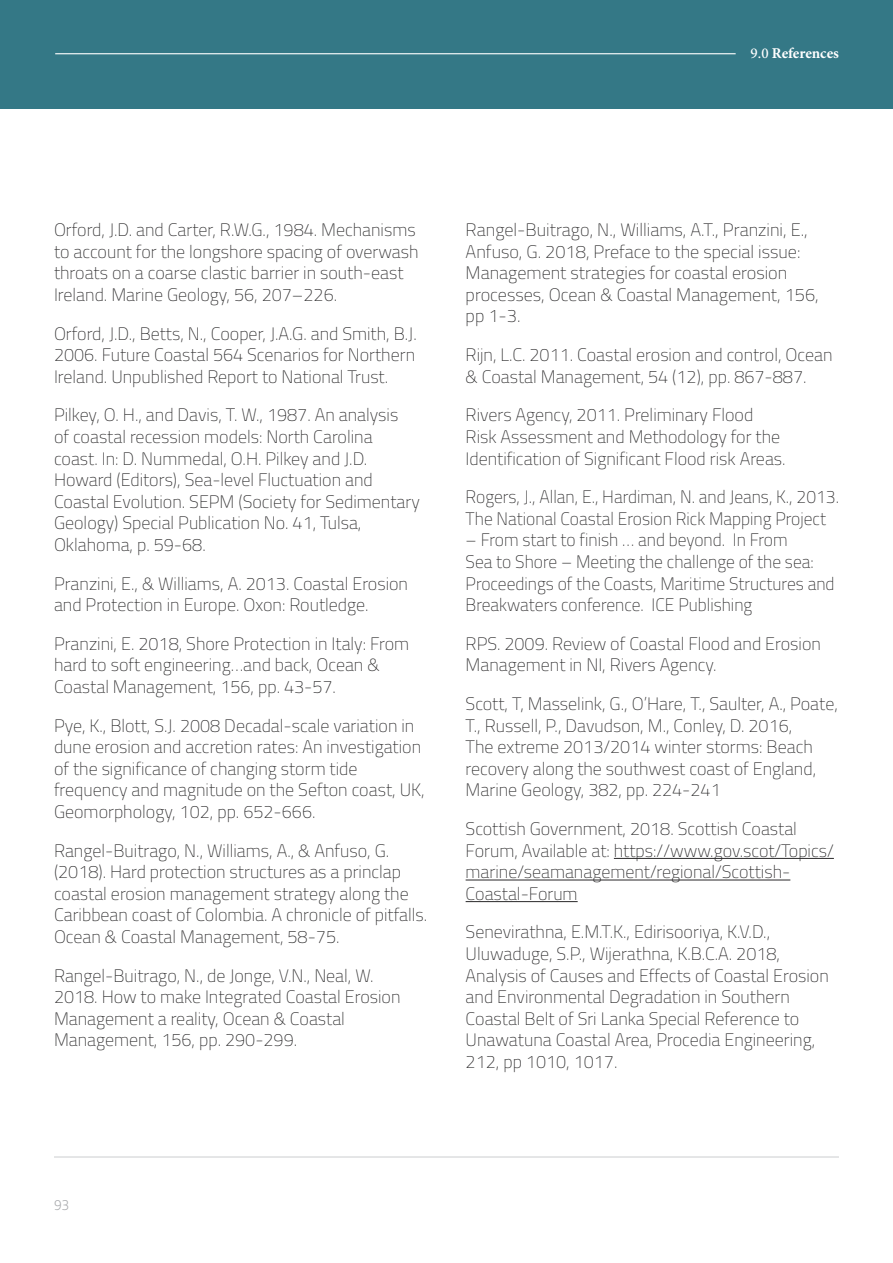
<style>
.page{position:relative;width:893px;height:1263px;background:#fff}
.page>*{position:absolute;margin:0;border:0;box-sizing:border-box;transform-origin:0 0}
.BODY{font:200 18px/21.6px "Cairo";color:#292829}
.t1{font:700 15px "Minion Pro";letter-spacing:-.005em;color:#fff}
.t2{font:200 15px "Bliss 2";color:#a7a9ac}
.s1{font-weight:500}
</style>
<div class="page">
<hr style="left:54px;top:1156px;width:785px;height:1px;background:#d1d3d4">
<div style="left:0;top:0;width:893px;height:108px;background:#347886"></div>
<hr style="left:55px;top:53px;width:681px;height:1px;background:#fff">
<hr style="left:614px;top:858px;width:220px;height:1px;background:#292829">
<hr style="left:466px;top:879px;width:324px;height:1px;background:#292829">
<hr style="left:466px;top:901px;width:112px;height:1px;background:#292829">
<p class="t1" style="left:751px;top:42px;width:90px"><span class="s1">9.0</span> References</p>
<p class="BODY" style="left:54px;top:219px;width:366px">Orford, J.D. and Carter, R.W.G., 1984. Mechanisms to account for the longshore spacing of overwash throats on a coarse clastic barrier in south-east Ireland. Marine Geology, 56, 207–226.</p>
<p class="BODY" style="left:54px;top:322px;width:364px;text-align:justify">Orford, J.D., Betts, N., Cooper, J.A.G. and Smith, B.J.<br>2006. Future Coastal 564 Scenarios for Northern Ireland. Unpublished Report to National Trust.</p>
<p class="BODY" style="left:54px;top:404px;width:367px">Pilkey, O. H., and Davis, T. W., 1987. An analysis<br>of coastal recession models: North Carolina coast. In: D. Nummedal, O.H. Pilkey and J.D.<br>Howard (Editors), Sea-level Fluctuation and Coastal Evolution. SEPM (Society for Sedimentary Geology) Special Publication No. 41, Tulsa, Oklahoma, p. 59-68.</p>
<p class="BODY" style="left:54px;top:572px;width:356px">Pranzini, E., &amp; Williams, A. 2013. Coastal Erosion and Protection in Europe. Oxon: Routledge.</p>
<p class="BODY" style="left:54px;top:633px;width:357px">Pranzini, E. 2018, Shore Protection in Italy: From hard to soft engineering…and back, Ocean &amp;<br>Coastal Management, 156, pp. 43-57.</p>
<p class="BODY" style="left:54px;top:714px;width:372px">Pye, K., Blott, S.J. 2008 Decadal-scale variation in dune erosion and accretion rates: An investigation of the significance of changing storm tide frequency and magnitude on the Sefton coast, UK, Geomorphology, 102, pp. 652-666.</p>
<p class="BODY" style="left:54px;top:839px;width:375px">Rangel-Buitrago, N., Williams, A., &amp; Anfuso, G. (2018). Hard protection structures as a princlap coastal erosion management strategy along the Caribbean coast of Colombia. A chronicle of pitfalls.<br>Ocean &amp; Coastal Management, 58-75.</p>
<p class="BODY" style="left:54px;top:964px;width:348px">Rangel-Buitrago, N., de Jonge, V.N., Neal, W.<br>2018. How to make Integrated Coastal Erosion Management a reality, Ocean &amp; Coastal Management, 156, pp. 290-299.</p>
<p class="BODY" style="left:466px;top:219px;width:355px">Rangel-Buitrago, N., Williams, A.T., Pranzini, E., Anfuso, G. 2018, Preface to the special issue:<br>Management strategies for coastal erosion processes, Ocean &amp; Coastal Management, 156, pp 1-3.</p>
<p class="BODY" style="left:466px;top:344px;width:368px">Rijn, L.C. 2011. Coastal erosion and control, Ocean &amp; Coastal Management, 54 (12), pp. 867-887.</p>
<p class="BODY" style="left:466px;top:404px;width:321px">Rivers Agency, 2011. Preliminary Flood<br>Risk Assessment and Methodology for the<br>Identification of Significant Flood risk Areas.</p>
<p class="BODY" style="left:466px;top:486px;width:375px">Rogers, J., Allan, E., Hardiman, N. and Jeans, K., 2013.<br>The National Coastal Erosion Rick Mapping Project</p>
<p class="BODY" style="left:466px;top:529px;width:370px">– From start to finish … and beyond. In From<br>Sea to Shore – Meeting the challenge of the sea:<br>Proceedings of the Coasts, Maritime Structures and Breakwaters conference. ICE Publishing</p>
<p class="BODY" style="left:466px;top:633px;width:357px">RPS. 2009. Review of Coastal Flood and Erosion<br>Management in NI, Rivers Agency.</p>
<p class="BODY" style="left:466px;top:693px;width:374px">Scott, T, Masselink, G., O’Hare, T., Saulter, A., Poate, T., Russell, P., Davudson, M., Conley, D. 2016,<br>The extreme 2013/2014 winter storms: Beach recovery along the southwest coast of England, Marine Geology, 382, pp. 224-241</p>
<p class="BODY" style="left:466px;top:818px;width:370px">Scottish Government, 2018. Scottish Coastal Forum, Available at: https://www.gov.scot/Topics/ marine/seamanagement/regional/Scottish-Coastal-Forum</p>
<p class="BODY" style="left:466px;top:921px;width:365px">Senevirathna, E.M.T.K., Edirisooriya, K.V.D., Uluwaduge, S.P., Wijerathna, K.B.C.A. 2018, Analysis of Causes and Effects of Coastal Erosion and Environmental Degradation in Southern Coastal Belt of Sri Lanka Special Reference to Unawatuna Coastal Area, Procedia Engineering, 212, pp 1010, 1017.</p>
<p class="t2" style="left:54px;top:1195px;width:17px">93</p>
</div>
